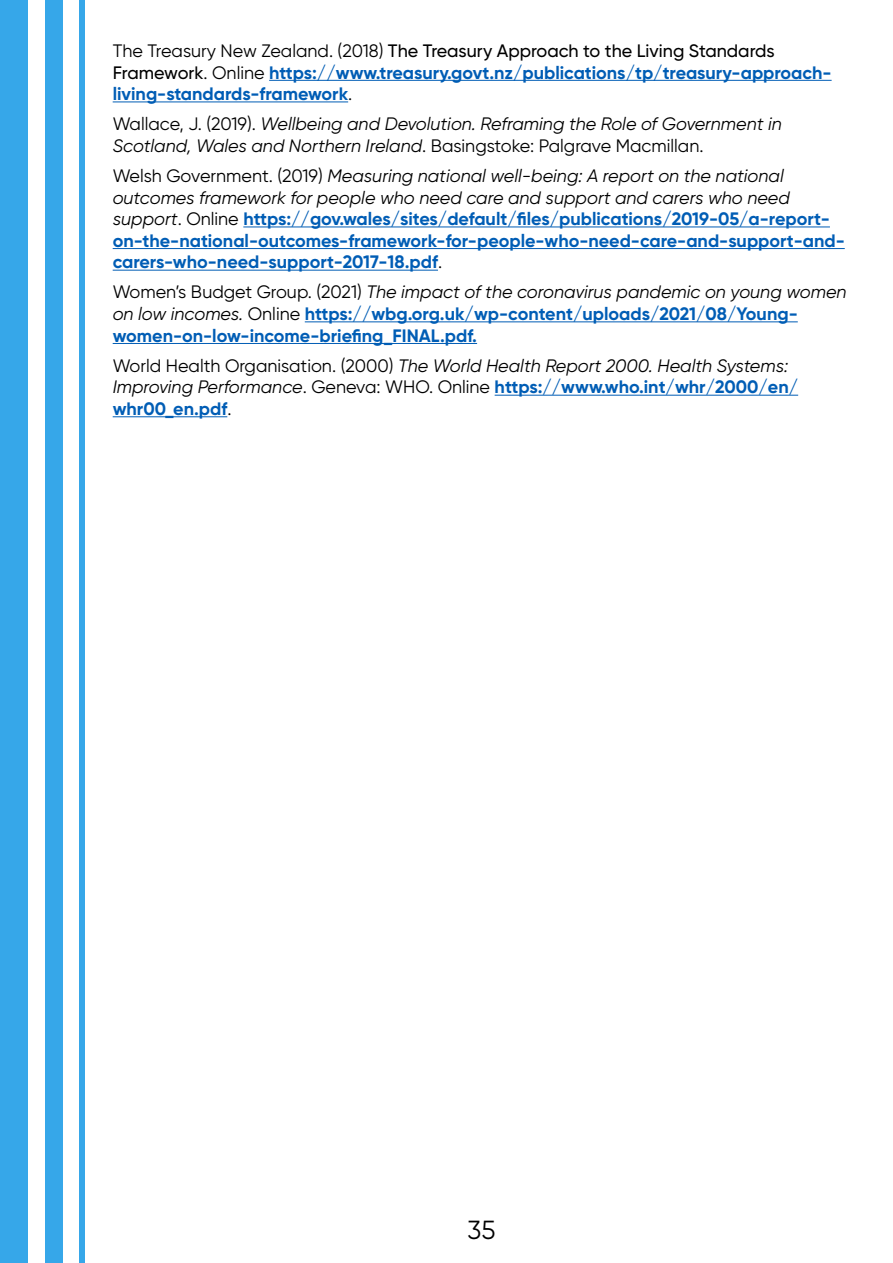
<style>
.page{position:relative;width:893px;height:1263px;background:#fff}
.page>*{position:absolute;margin:0;border:0;box-sizing:border-box;transform-origin:0 0}
.t1{font:26.1px "Gilroy";color:#000}
.t2{font:700 18px/21.6px "Gilroy";color:#005db5}
.t3{font:italic 18px/21.6px "Gilroy";color:#000}
.s1{font-weight:400;color:#000}
.s2{font-weight:500;color:#000}
.s3{font-style:normal}
.s4{font-weight:400;font-style:italic;color:#000}
.s5{font-weight:700;font-style:normal;color:#005db5}
</style>
<div class="page">
<div style="left:0;top:0;width:28px;height:1263px;background:#36a7e9"></div>
<div style="left:80px;top:0;width:5px;height:1263px;background:#36a7e9"></div>
<div style="left:45px;top:0;width:18px;height:1263px;background:#36a7e9"></div>
<hr style="left:269px;top:80px;width:563px;height:1px;background:#005db5">
<hr style="left:113px;top:101px;width:235px;height:1px;background:#005db5">
<hr style="left:243px;top:226px;width:587px;height:1px;background:#005db5">
<hr style="left:113px;top:248px;width:732px;height:1px;background:#005db5">
<hr style="left:113px;top:270px;width:325px;height:1px;background:#005db5">
<hr style="left:305px;top:321px;width:493px;height:1px;background:#005db5">
<hr style="left:113px;top:343px;width:364px;height:1px;background:#005db5">
<hr style="left:495px;top:395px;width:303px;height:1px;background:#005db5">
<hr style="left:113px;top:416px;width:114px;height:1px;background:#005db5">
<p class="t2" style="left:113px;top:40px;width:720px"><span class="s1">The Treasury New Zealand. (2018)</span> <span class="s2">The Treasury Approach to the Living Standards<br>Framework</span><span class="s1">. Online</span> https://www.treasury.govt.nz/publications/tp/treasury-approach&shy;living-standards-framework<span class="s1">.</span></p>
<p class="t3" style="left:113px;top:113px;width:671px"><span class="s3">Wallace, J. (2019).</span> Wellbeing and Devolution. Reframing the Role of Government in<br>Scotland, Wales and Northern Ireland<span class="s3">. Basingstoke: Palgrave Macmillan.</span></p>
<p class="t2" style="left:113px;top:165px;width:734px"><span class="s1">Welsh Government. (2019)</span> <span class="s4">Measuring national well-being: A report on the national outcomes framework for people who need care and support and carers who need support</span><span class="s1">. Online</span> https://gov.wales/sites/default/files/publications/2019-05/a-report&shy;on-the-national-outcomes-framework-for-people-who-need-care-and-support-and&shy;carers-who-need-support-2017-18.pdf<span class="s1">.</span></p>
<p class="t2" style="left:113px;top:281px;width:735px"><span class="s1">Women’s Budget Group. (2021)</span> <span class="s4">The impact of the coronavirus pandemic on young women on low incomes.</span> <span class="s1">Online</span> https://wbg.org.uk/wp-content/uploads/2021/08/Young&shy;women-on-low-income-briefing_FINAL.pdf.</p>
<p class="t3" style="left:113px;top:354px;width:687px"><span class="s3">World Health Organisation. (2000)</span> The World Health Report 2000. Health Systems:<br>Improving Performance<span class="s3">. Geneva: WHO. Online</span> <span class="s5">https://www.who.int/whr/2000/en/ whr00_en.pdf</span><span class="s3">.</span></p>
<h1 class="t1" style="left:468px;top:1213px;width:29px">35</h1>
</div>
